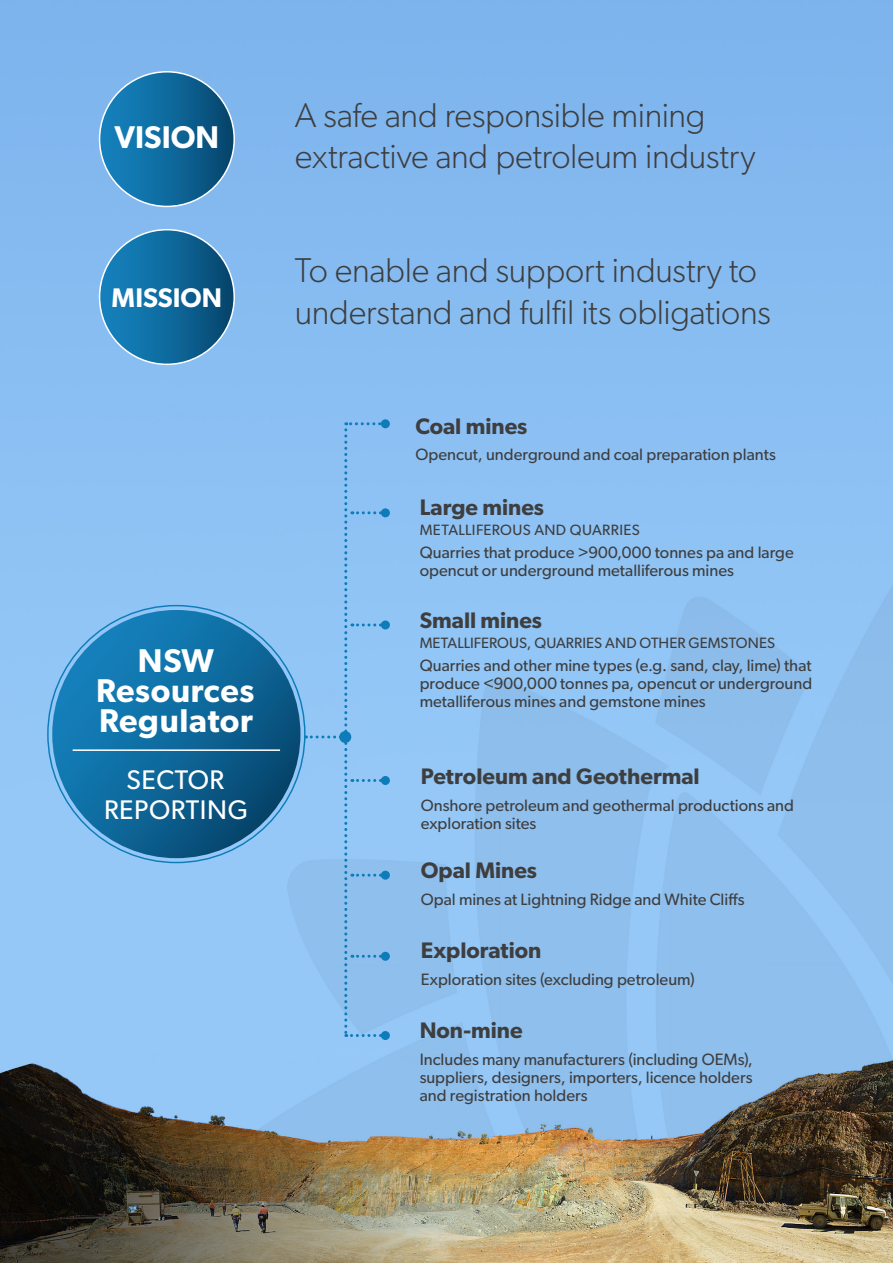
<style>
.page{position:relative;width:893px;height:1263px;background:#fff}
.page>*{position:absolute;margin:0;border:0;box-sizing:border-box;transform-origin:0 0}
.body{font:300 34.5px/41.4px "Gibson";letter-spacing:-.01em;color:#3e3e3f}
.intro{font:600 33px/30px "Gibson";letter-spacing:.02em;color:#fff;text-align:center}
.body-2{font:600 31.5px "Gibson";color:#fff}
.intro-2{font:27px/30px "Gibson";letter-spacing:.02em;color:#fff;text-align:center}
.body-3{font:600 27px "Gibson";color:#fff}
.t1{font:600 22.5px "Gibson";color:#3e3e3f}
.t2{font:16.5px/18px "Gibson";color:#3e3e3f;text-align:justify}
.t3{font:15px "Gibson";letter-spacing:.005em;color:#3e3e3f}
.t4{font:15px "Gibson";letter-spacing:.025em;color:#3e3e3f}
</style>
<div class="page">
<img style="left:0;top:0;width:893px;height:1263px">
<svg style="left:52px;top:610px;width:248px;height:248px;background:#0e679a"></svg>
<hr style="left:73px;top:749px;width:207px;height:2px;background:#fff">
<div style="left:381px;top:419px;width:9px;height:9px;background:#0d7cb9;border-radius:50%"></div>
<div style="left:381px;top:1031px;width:9px;height:9px;background:#0d7cb9;border-radius:50%"></div>
<div style="left:381px;top:508px;width:9px;height:9px;background:#0d7cb9;border-radius:50%"></div>
<div style="left:381px;top:620px;width:9px;height:9px;background:#0d7cb9;border-radius:50%"></div>
<div style="left:381px;top:776px;width:9px;height:9px;background:#0d7cb9;border-radius:50%"></div>
<div style="left:381px;top:871px;width:9px;height:9px;background:#0d7cb9;border-radius:50%"></div>
<div style="left:306px;top:422px;width:80px;height:615px;background:#90c4f4"></div>
<div style="left:381px;top:952px;width:9px;height:9px;background:#0d7cb9;border-radius:50%"></div>
<div style="left:100px;top:72px;width:134px;height:134px;background:linear-gradient(to right,#1687c3,#0e4d74);border-radius:67px"></div>
<div style="left:100px;top:230px;width:134px;height:134px;background:linear-gradient(to right,#1687c3,#0e4d74);border-radius:67px"></div>
<p class="body-2" style="left:115px;top:118px;width:106px">VISION</p>
<p class="body-3" style="left:112px;top:281px;width:112px">MISSION</p>
<p class="intro" style="left:96px;top:645px;width:160px">NSW<br>Resources<br>Regulator</p>
<p class="intro-2" style="left:104px;top:764px;width:145px">SECTOR<br>REPORTING</p>
<p class="body" style="left:295px;top:94px;width:462px">A safe and responsible mining extractive and petroleum industry</p>
<p class="body" style="left:295px;top:249px;width:478px">To enable and support industry to understand and fulfil its obligations</p>
<p class="t1" style="left:415px;top:412px;width:113px">Coal mines</p>
<p class="t2" style="left:415px;top:445px;width:362px">Opencut, underground and coal preparation plants</p>
<p class="t1" style="left:420px;top:494px;width:126px">Large mines</p>
<p class="t4" style="left:420px;top:521px;width:222px">METALLIFEROUS AND QUARRIES</p>
<p class="t2" style="left:420px;top:543px;width:376px">Quarries that produce &gt;900,000 tonnes pa and large opencut or underground metalliferous mines</p>
<p class="t1" style="left:420px;top:607px;width:124px">Small mines</p>
<p class="t3" style="left:420px;top:634px;width:357px">METALLIFEROUS, QUARRIES AND OTHER GEMSTONES</p>
<p class="t2" style="left:420px;top:656px;width:394px">Quarries and other mine types (e.g. sand, clay, lime) that produce &lt;900,000 tonnes pa, opencut or underground metalliferous mines and gemstone mines</p>
<p class="t1" style="left:421px;top:763px;width:280px">Petroleum and Geothermal</p>
<p class="t2" style="left:421px;top:796px;width:375px">Onshore petroleum and geothermal productions and exploration sites</p>
<p class="t1" style="left:421px;top:857px;width:118px">Opal Mines</p>
<p class="t2" style="left:421px;top:890px;width:325px">Opal mines at Lightning Ridge and White Cliffs</p>
<p class="t1" style="left:421px;top:937px;width:122px">Exploration</p>
<p class="t2" style="left:421px;top:970px;width:276px">Exploration sites (excluding petroleum)</p>
<p class="t1" style="left:420px;top:1017px;width:105px">Non-mine</p>
<p class="t2" style="left:420px;top:1050px;width:335px">Includes many manufacturers (including OEMs), suppliers, designers, importers, licence holders and registration holders</p>
</div>
